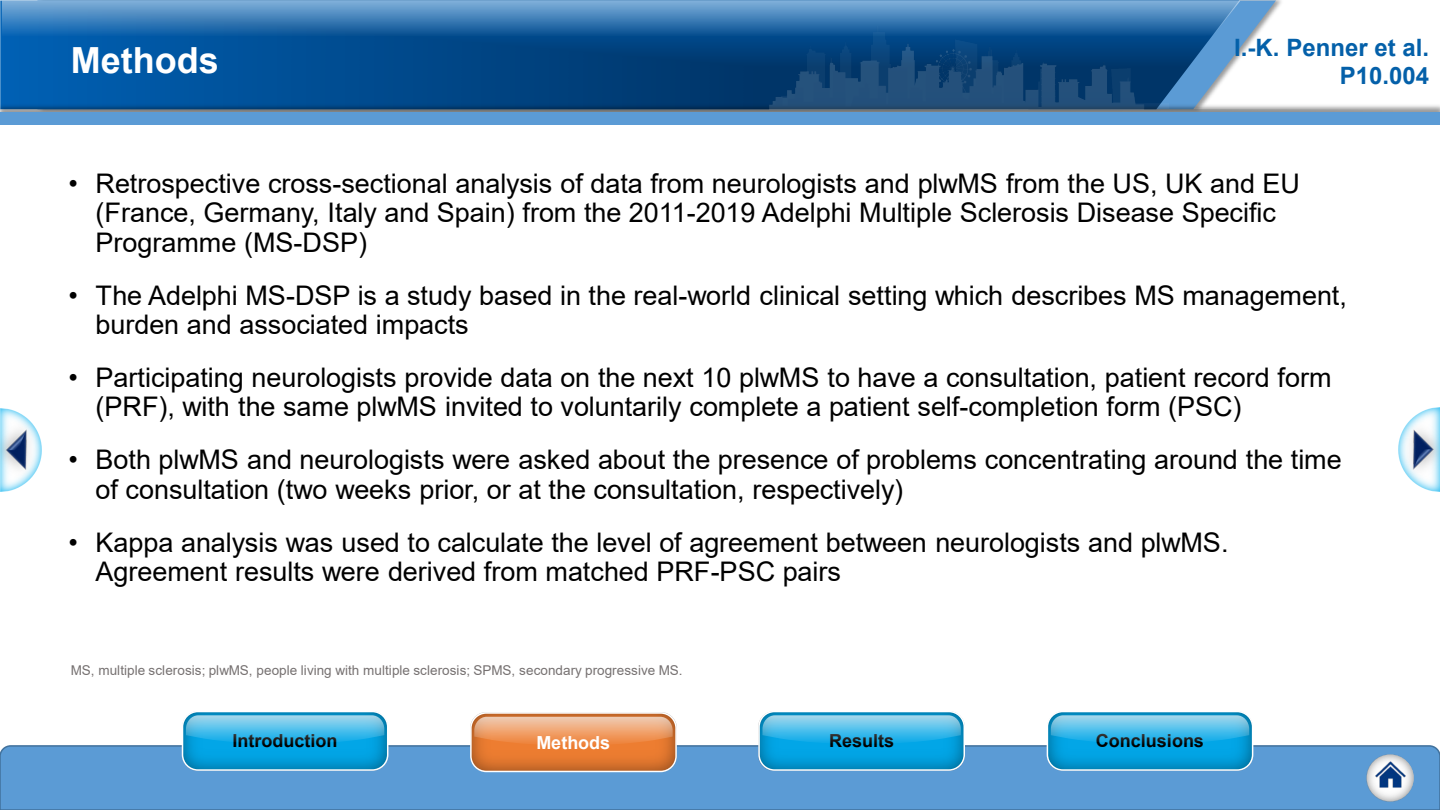
<style>
.page{position:relative;width:1440px;height:810px;background:#fff}
.page>*{position:absolute;margin:0;border:0;box-sizing:border-box;transform-origin:0 0}
.t1{font:700 36px "Arial";color:#fff}
.t2{font:27px/29.1px "Arial";color:#000}
.t3{font:700 24px/28.8px "Arial";color:#0460a9;text-align:right}
.t4{font:700 18px "Arial";color:#000}
.t5{font:700 18px "Arial";color:#fff}
.t6{font:13.5px "Arial";letter-spacing:.005em;color:#767171}
</style>
<div class="page">
<div style="left:0;top:745px;width:1440px;height:65px;background:#5b9bd5"></div>
<img style="left:1047px;top:714px;width:206px;height:56px">
<div style="left:1047px;top:711px;width:206px;height:60px;border:2px solid #fff;border-radius:15px"></div>
<svg style="left:1051px;top:715px;width:198px;height:29px;background:#4fbde8"></svg>
<img style="left:759px;top:714px;width:205px;height:56px">
<div style="left:758px;top:711px;width:207px;height:60px;border:2px solid #fff;border-radius:15px"></div>
<svg style="left:762px;top:715px;width:199px;height:29px;background:#4ebde8"></svg>
<img style="left:182px;top:714px;width:206px;height:56px">
<div style="left:182px;top:711px;width:206px;height:60px;border:2px solid #fff;border-radius:15px"></div>
<svg style="left:186px;top:715px;width:198px;height:29px;background:#4fbde8"></svg>
<img style="left:0;top:408px;width:19px;height:84px">
<img style="left:0;top:411px;width:42px;height:76px">
<img style="left:1421px;top:408px;width:19px;height:84px">
<img style="left:1398px;top:412px;width:42px;height:76px">
<img style="left:471px;top:715px;width:205px;height:57px">
<div style="left:470px;top:712px;width:207px;height:60px;border:2px solid #fff;border-radius:15px"></div>
<svg style="left:474px;top:717px;width:199px;height:29px;background:#eda16d"></svg>
<img style="left:1367px;top:754px;width:47px;height:48px">
<img style="left:1373px;top:758px;width:34px;height:33px">
<svg style="left:1239px;top:1px;width:37px;height:58px"></svg>
<svg style="left:1px;top:37px;width:1238px;height:65px;background:#085192"></svg>
<img style="left:0;top:102px;width:1440px;height:23px">
<div style="left:1px;top:112px;width:1439px;height:13px;background:#5b9bd5"></div>
<img style="left:770px;top:37px;width:398px;height:72px">
<svg style="left:0;top:0;width:1240px;height:37px;background:#4180b8"></svg>
<h1 class="t1" style="left:71px;top:35px;width:149px">Methods</h1>
<p class="t3" style="left:1234px;top:33px;width:196px">I.-K. Penner et al.<br>P10.004</p>
<p class="t2" style="left:96px;top:169px;width:1206px;text-indent:-27px">• Retrospective cross-sectional analysis of data from neurologists and plwMS from the US, UK and EU (France, Germany, Italy and Spain) from the 2011-2019 Adelphi Multiple Sclerosis Disease Specific<br>Programme (MS-DSP)</p>
<p class="t2" style="left:96px;top:280px;width:1253px;text-indent:-27px">• The Adelphi MS-DSP is a study based in the real-world clinical setting which describes MS management, burden and associated impacts</p>
<p class="t2" style="left:96px;top:363px;width:1237px;text-indent:-27px">• Participating neurologists provide data on the next 10 plwMS to have a consultation, patient record form (PRF), with the same plwMS invited to voluntarily complete a patient self-completion form (PSC)</p>
<p class="t2" style="left:96px;top:445px;width:1248px;text-indent:-27px">• Both plwMS and neurologists were asked about the presence of problems concentrating around the time of consultation (two weeks prior, or at the consultation, respectively)</p>
<p class="t2" style="left:96px;top:527px;width:1135px;text-indent:-27px">• Kappa analysis was used to calculate the level of agreement between neurologists and plwMS.<br>Agreement results were derived from matched PRF-PSC pairs</p>
<p class="t6" style="left:71px;top:661px;width:613px">MS, multiple sclerosis; plwMS, people living with multiple sclerosis; SPMS, secondary progressive MS.</p>
<p class="t4" style="left:233px;top:728px;width:106px">Introduction</p>
<p class="t5" style="left:536px;top:730px;width:75px">Methods</p>
<p class="t4" style="left:829px;top:728px;width:67px">Results</p>
<p class="t4" style="left:1096px;top:728px;width:110px">Conclusions</p>
</div>
